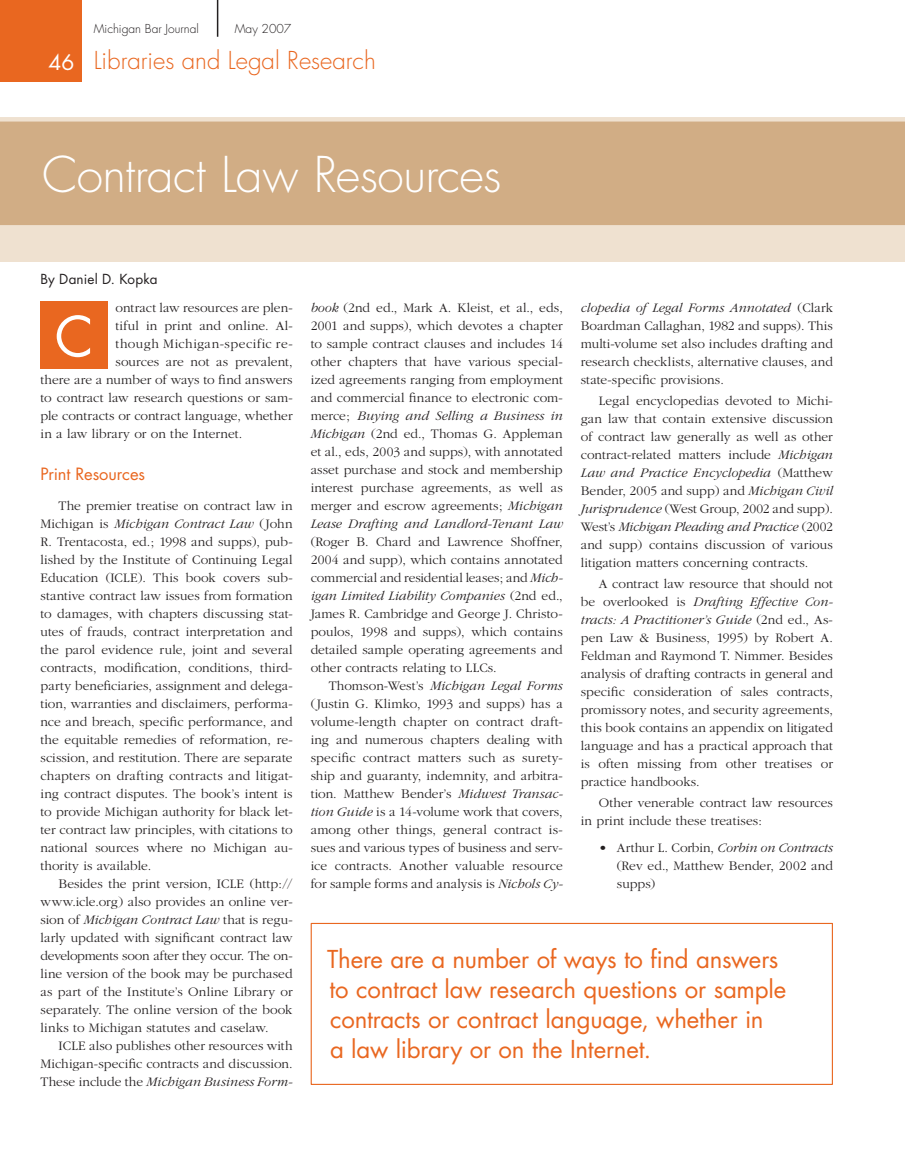
<style>
.page{position:relative;width:905px;height:1175px;background:#fff}
.page>*{position:absolute;margin:0;border:0;box-sizing:border-box;transform-origin:0 0}
.t1{font:54px "Futura";color:#fff}
.t2{font:300 48px "Futura";letter-spacing:-.01em;color:#fff}
.t3{font:24px/30px "Futura";letter-spacing:-.005em;color:#e96720}
.t4{font:300 24px "Futura";color:#e96720}
.t5{font:16.5px "Futura";letter-spacing:-.01em;color:#e96720}
.t6{font:300 13.5px/18px "Garamond";letter-spacing:.005em;color:#231f20;text-align:justify}
.t7{font:300 13.5px "Garamond";letter-spacing:.035em;color:#231f20}
.t8{font:13.5px "Futura";letter-spacing:.01em;color:#231f20}
.t9{font:300 12px "Futura";color:#231f20}
.s1{font-weight:400;font-size:21px;color:#fff}
.s2{font-style:italic}
</style>
<div class="page">
<div style="left:0;top:0;width:82px;height:82px;background:#e96720"></div>
<hr style="left:217px;top:0;width:1px;height:37px;background:#231f20">
<div style="left:0;top:225px;width:904px;height:36px;background:#efe1d0"></div>
<div style="left:0;top:117px;width:904px;height:108px;background:#d1ad85"></div>
<div style="left:40px;top:302px;width:68px;height:67px;background:#e96720"></div>
<div style="left:310px;top:922px;width:522px;height:162px;border:1px solid #e96720"></div>
<p class="t9" style="left:94px;top:21px;width:106px">Michigan Bar Journal</p>
<p class="t9" style="left:235px;top:21px;width:58px">May 2007</p>
<h3 class="t4" style="left:49px;top:45px;width:329px"><span class="s1">46</span> Libraries and Legal Research</h3>
<h2 class="t2" style="left:42px;top:143px;width:461px">Contract Law Resources</h2>
<p class="t8" style="left:40px;top:269px;width:118px">By Daniel D. Kopka</p>
<p class="t6" style="left:116px;top:299px;width:179px">ontract law resources are plen-</p>
<p class="t6" style="left:116px;top:317px;width:179px">tiful in print and online. Al-</p>
<p class="t7" style="left:116px;top:336px;width:179px">though Michigan-specific re-</p>
<p class="t6" style="left:116px;top:353px;width:179px">sources are not as prevalent,</p>
<p class="t6" style="left:40px;top:371px;width:254px">there are a number of ways to find answers</p>
<p class="t6" style="left:40px;top:389px;width:254px">to contract law research questions or sam-</p>
<p class="t6" style="left:40px;top:407px;width:253px">ple contracts or contract language, whether</p>
<p class="t6" style="left:40px;top:425px;width:203px">in a law library or on the Internet.</p>
<p class="t5" style="left:40px;top:462px;width:106px">Print Resources</p>
<p class="t6" style="left:40px;top:497px;width:254px;text-indent:18px">The premier treatise on contract law in Michigan is <span class="s2">Michigan Contract Law</span> (John R. Trentacosta, ed.; 1998 and supps), pub&shy;lished by the Institute of Continuing Legal Education (ICLE). This book covers sub&shy;stantive contract law issues from formation to damages, with chapters discussing stat&shy;utes of frauds, contract interpretation and the parol evidence rule, joint and several contracts, modification, conditions, third&shy;party beneficiaries, assignment and delega&shy;tion, warranties and disclaimers, performa&shy;nce and breach, specific performance, and the equitable remedies of reformation, re&shy;scission, and restitution. There are separate chapters on drafting contracts and litigat&shy;ing contract disputes. The book’s intent is to provide Michigan authority for black let&shy;ter contract law principles, with citations to national sources where no Michigan au&shy;thority is available.</p>
<p class="t6" style="left:40px;top:875px;width:254px;text-indent:18px">Besides the print version, ICLE (http:// www.icle.org) also provides an online ver&shy;sion of <span class="s2">Michigan Contract Law</span> that is regu&shy;larly updated with significant contract law developments soon after they occur. The on&shy;line version of the book may be purchased as part of the Institute’s Online Library or separately. The online version of the book links to Michigan statutes and caselaw.</p>
<p class="t6" style="left:40px;top:1037px;width:254px;text-indent:18px">ICLE also publishes other resources with Michigan-specific contracts and discussion.<br>These include the <span class="s2">Michigan Business Form-</span></p>
<h1 class="t1" style="left:55px;top:299px;width:40px">C</h1>
<p class="t6" style="left:310px;top:299px;width:254px"><span class="s2">book</span> (2nd ed., Mark A. Kleist, et al., eds, 2001 and supps), which devotes a chapter to sample contract clauses and includes 14 other chapters that have various special&shy;ized agreements ranging from employment and commercial finance to electronic com&shy;merce; <span class="s2">Buying and Selling a Business in Michigan</span> (2nd ed., Thomas G. Appleman et al., eds, 2003 and supps), with annotated asset purchase and stock and membership interest purchase agreements, as well as merger and escrow agreements; <span class="s2">Michigan Lease Drafting and Landlord-Tenant Law</span></p>
<p class="t6" style="left:310px;top:533px;width:254px">(Roger B. Chard and Lawrence Shoffner, 2004 and supp), which contains annotated commercial and residential leases; and <span class="s2">Mich&shy;igan Limited Liability Companies</span> (2nd ed., James R. Cambridge and George J. Christo&shy;poulos, 1998 and supps), which contains detailed sample operating agreements and other contracts relating to LLCs.</p>
<p class="t6" style="left:310px;top:677px;width:254px;text-indent:18px">Thomson-West’s <span class="s2">Michigan Legal Forms </span>(Justin G. Klimko, 1993 and supps) has a volume-length chapter on contract draft&shy;ing and numerous chapters dealing with specific contract matters such as surety&shy;ship and guaranty, indemnity, and arbitra&shy;tion. Matthew Bender’s <span class="s2">Midwest Transac&shy;tion Guide</span> is a 14-volume work that covers, among other things, general contract is&shy;sues and various types of business and serv&shy;ice contracts. Another valuable resource for sample forms and analysis is <span class="s2">Nichols Cy-</span></p>
<p class="t6" style="left:580px;top:299px;width:254px"><span class="s2">clopedia of Legal Forms Annotated</span> (Clark Boardman Callaghan, 1982 and supps). This multi-volume set also includes drafting and research checklists, alternative clauses, and state-specific provisions.</p>
<p class="t6" style="left:580px;top:392px;width:254px;text-indent:18px">Legal encyclopedias devoted to Michi&shy;gan law that contain extensive discussion of contract law generally as well as other contract-related matters include <span class="s2">Michigan Law and Practice Encyclopedia</span> (Matthew Bender, 2005 and supp) and <span class="s2">Michigan Civil Jurisprudence</span> (West Group, 2002 and supp).<br>West’s <span class="s2">Michigan Pleading and Practice</span> (2002 and supp) contains discussion of various litigation matters concerning contracts.</p>
<p class="t6" style="left:580px;top:575px;width:254px;text-indent:18px">A contract law resource that should not be overlooked is <span class="s2">Drafting Effective Con&shy;tracts: A Practitioner’s Guide</span> (2nd ed., As&shy;pen Law &amp; Business, 1995) by Robert A.<br>Feldman and Raymond T. Nimmer. Besides analysis of drafting contracts in general and specific consideration of sales contracts, promissory notes, and security agreements, this book contains an appendix on litigated language and has a practical approach that is often missing from other treatises or practice handbooks.</p>
<p class="t6" style="left:580px;top:794px;width:253px;text-indent:18px">Other venerable contract law resources in print include these treatises:</p>
<p class="t6" style="left:616px;top:839px;width:218px">Arthur L. Corbin, <span class="s2">Corbin on Contracts </span>(Rev ed., Matthew Bender, 2002 and supps)</p>
<p class="t6" style="left:598px;top:839px;width:10px">•</p>
<h3 class="t3" style="left:327px;top:944px;width:461px">There are a number of ways to find answers to contract law research questions or sample contracts or contract language, whether in<br>a law library or on the Internet.</h3>
</div>
